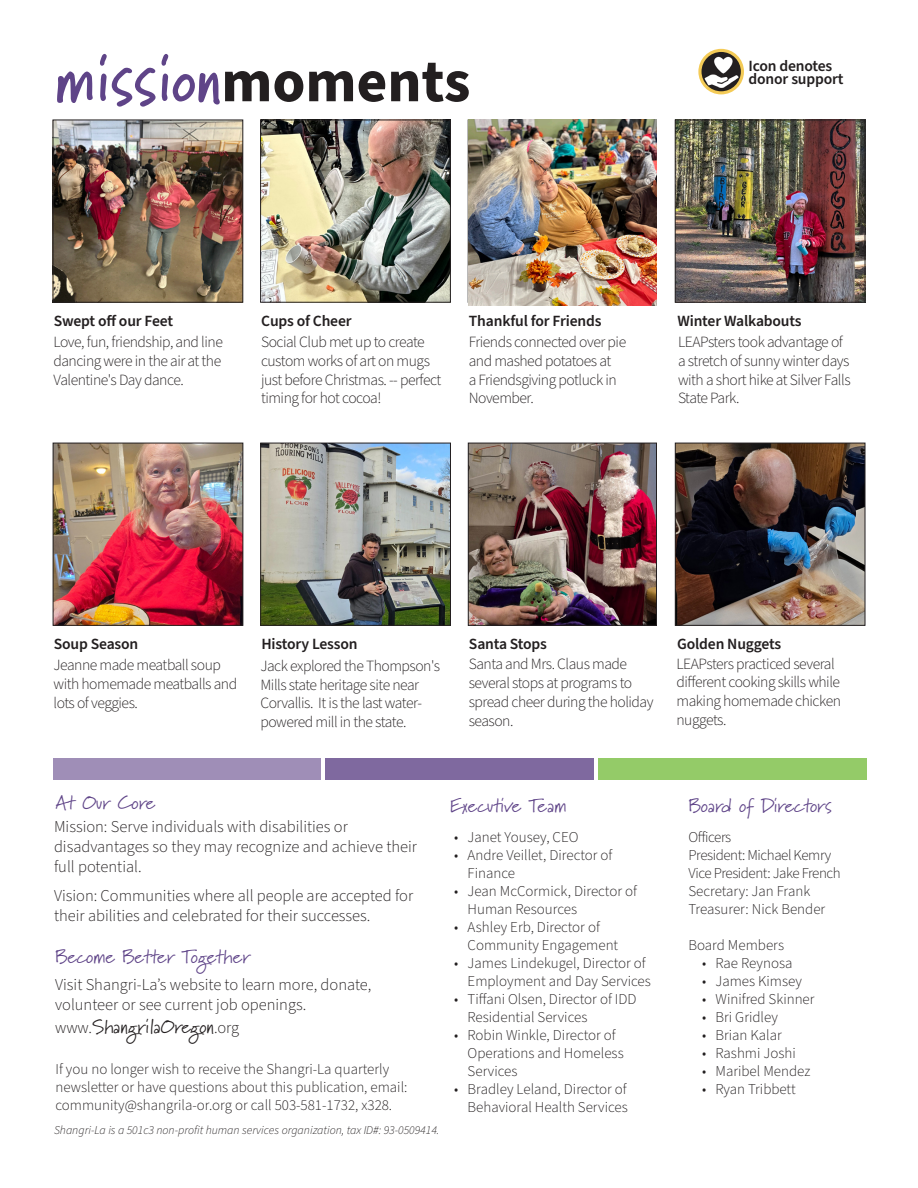
<style>
.page{position:relative;width:918px;height:1188px;background:#fff}
.page>*{position:absolute;margin:0;border:0;box-sizing:border-box;transform-origin:0 0}
.t1{font:700 65.55px "Marydale";color:#5f4488}
.t2{font:19.5px "Marydale";color:#5f4488}
.t3{font:19.5px "Marydale";color:#231f20}
.t4{font:300 16.5px/19.8px "Source Sans Pro";color:#231f20}
.t5{font:300 15.6px/18.8px "Source Sans Pro";letter-spacing:-.03em;color:#231f20}
.Paragraph_Style_1{font:600 15.6px "Source Sans Pro";letter-spacing:-.01em;color:#231f20}
.t6{font:300 15px/18px "Source Sans Pro";color:#231f20}
.t7{font:300 15px/18px "Source Sans Pro";letter-spacing:-.03em;color:#231f20}
.t8{font:italic 300 12px "Source Sans Pro";color:#231f20}
.s1{font-family:"Source Sans Pro";font-size:59.4px;color:#231f20}
.s2{font-family:"Source Sans Pro";font-weight:300;font-size:16.5px}
</style>
<div class="page">
<div style="left:598px;top:759px;width:269px;height:21px;background:#94cb68"></div>
<div style="left:325px;top:759px;width:269px;height:21px;background:#7f699f"></div>
<div style="left:53px;top:759px;width:268px;height:21px;background:#9f8eb7"></div>
<img style="left:55px;top:122px;width:186px;height:178px">
<div style="left:53px;top:120px;width:190px;height:182px;border:1px solid #231f20"></div>
<img style="left:262px;top:122px;width:187px;height:178px">
<div style="left:260px;top:120px;width:191px;height:182px;border:1px solid #231f20"></div>
<img style="left:677px;top:122px;width:186px;height:178px">
<div style="left:675px;top:120px;width:190px;height:182px;border:1px solid #231f20"></div>
<img style="left:55px;top:445px;width:186px;height:179px">
<div style="left:53px;top:443px;width:190px;height:183px;border:1px solid #231f20"></div>
<img style="left:262px;top:445px;width:187px;height:179px">
<div style="left:260px;top:443px;width:191px;height:183px;border:1px solid #231f20"></div>
<img style="left:470px;top:445px;width:185px;height:179px">
<div style="left:468px;top:443px;width:189px;height:183px;border:1px solid #231f20"></div>
<img style="left:677px;top:445px;width:186px;height:179px">
<div style="left:675px;top:443px;width:190px;height:183px;border:1px solid #231f20"></div>
<img style="left:700px;top:50px;width:42px;height:43px;border-radius:21px">
<div style="left:698px;top:49px;width:46px;height:45px;border:3px solid #f4cb57;border-radius:50%"></div>
<img style="left:468px;top:120px;width:189px;height:185px">
<p class="t1" style="left:54px;top:40px;width:418px">mission<span class="s1">moments</span></p>
<p class="Paragraph_Style_1" style="left:749px;top:55px;width:85px">Icon denotes</p>
<p class="Paragraph_Style_1" style="left:749px;top:69px;width:97px">donor support</p>
<p class="Paragraph_Style_1" style="left:54px;top:310px;width:121px">Swept off our Feet</p>
<p class="t5" style="left:53px;top:333px;width:171px;text-align:justify">Love, fun, friendship, and line dancing were in the air at the Valentine's Day dance.</p>
<p class="Paragraph_Style_1" style="left:261px;top:310px;width:92px">Cups of Cheer</p>
<p class="t5" style="left:261px;top:333px;width:182px">Social Club met up to create custom works of art on mugs just before Christmas. -- perfect timing for hot cocoa!</p>
<p class="Paragraph_Style_1" style="left:469px;top:310px;width:134px">Thankful for Friends</p>
<p class="Paragraph_Style_1" style="left:677px;top:310px;width:126px">Winter Walkabouts</p>
<p class="t5" style="left:469px;top:333px;width:159px">Friends connected over pie and mashed potatoes at<br>a Friendsgiving potluck in<br>November.</p>
<p class="t5" style="left:678px;top:333px;width:174px">LEAPsters took advantage of a stretch of sunny winter days with a short hike at Silver Falls<br>State Park.</p>
<p class="Paragraph_Style_1" style="left:54px;top:633px;width:86px">Soup Season</p>
<p class="t5" style="left:54px;top:656px;width:185px">Jeanne made meatball soup with homemade meatballs and lots of veggies.</p>
<p class="Paragraph_Style_1" style="left:261px;top:633px;width:98px">History Lesson</p>
<p class="t5" style="left:260px;top:657px;width:181px">Jack explored the Thompson's<br>Mills state heritage site near<br>Corvallis. It is the last water&shy;powered mill in the state.</p>
<p class="Paragraph_Style_1" style="left:677px;top:633px;width:106px">Golden Nuggets</p>
<p class="Paragraph_Style_1" style="left:469px;top:633px;width:79px">Santa Stops</p>
<p class="t5" style="left:469px;top:655px;width:186px">Santa and Mrs. Claus made several stops at programs to spread cheer during the holiday season.</p>
<p class="t5" style="left:677px;top:655px;width:166px">LEAPsters practiced several different cooking skills while making homemade chicken nuggets.</p>
<p class="t2" style="left:56px;top:791px;width:101px">At Our Core</p>
<p class="t4" style="left:54px;top:818px;width:365px">Mission: Serve individuals with disabilities or disadvantages so they may recognize and achieve their full potential.</p>
<p class="t4" style="left:54px;top:886px;width:361px">Vision: Communities where all people are accepted for their abilities and celebrated for their successes.</p>
<p class="t2" style="left:55px;top:945px;width:197px">Become Better Together</p>
<p class="t4" style="left:55px;top:975px;width:318px">Visit Shangri-La’s website to learn more, donate, volunteer or see current job openings.</p>
<p class="t3" style="left:55px;top:1015px;width:186px"><span class="s2">www.</span>ShangrilaOregon<span class="s2">.org</span></p>
<p class="t6" style="left:56px;top:1060px;width:353px">If you no longer wish to receive the Shangri-La quarterly newsletter or have questions about this publication, email: community@shangrila-or.org or call 503-581-1732, x328.</p>
<p class="t8" style="left:54px;top:1122px;width:387px">Shangri-La is a 501c3 non-profit human services organization, tax ID#: 93-0509414.</p>
<p class="t2" style="left:450px;top:794px;width:118px">Executive Team</p>
<p class="t6" style="left:454px;top:828px;width:126px">• Janet Yousey, CEO</p>
<p class="t6" style="left:468px;top:846px;width:146px;text-indent:-14px">• Andre Veillet, Director of<br>Finance</p>
<p class="t6" style="left:468px;top:882px;width:171px;text-indent:-14px">• Jean McCormick, Director of<br>Human Resources</p>
<p class="t6" style="left:468px;top:918px;width:152px;text-indent:-14px">• Ashley Erb, Director of<br>Community Engagement</p>
<p class="t6" style="left:468px;top:954px;width:185px;text-indent:-14px">• James Lindekugel, Director of<br>Employment and Day Services</p>
<p class="t6" style="left:468px;top:990px;width:170px;text-indent:-14px">• Tiffani Olsen, Director of IDD<br>Residential Services</p>
<p class="t6" style="left:468px;top:1026px;width:158px;text-indent:-14px">• Robin Winkle, Director of<br>Operations and Homeless<br>Services</p>
<p class="t6" style="left:454px;top:1080px;width:175px;text-align:right">• Bradley Leland, Director of<br>Behavioral Health Services</p>
<p class="t2" style="left:688px;top:794px;width:145px">Board of Directors</p>
<p class="t6" style="left:688px;top:828px;width:44px">Officers</p>
<p class="t7" style="left:688px;top:846px;width:154px">President: Michael Kemry<br>Vice President: Jake French<br>Secretary: Jan Frank<br>Treasurer: Nick Bender</p>
<p class="t6" style="left:688px;top:936px;width:97px">Board Members</p>
<p class="t6" style="left:702px;top:954px;width:92px">• Rae Reynosa</p>
<p class="t6" style="left:702px;top:972px;width:102px">• James Kimsey</p>
<p class="t6" style="left:702px;top:990px;width:114px">• Winifred Skinner</p>
<p class="t6" style="left:702px;top:1008px;width:78px">• Bri Gridley</p>
<p class="t6" style="left:702px;top:1026px;width:81px">• Brian Kalar</p>
<p class="t6" style="left:702px;top:1044px;width:95px">• Rashmi Joshi</p>
<p class="t6" style="left:702px;top:1062px;width:110px">• Maribel Mendez</p>
<p class="t6" style="left:702px;top:1080px;width:95px">• Ryan Tribbett</p>
</div>
